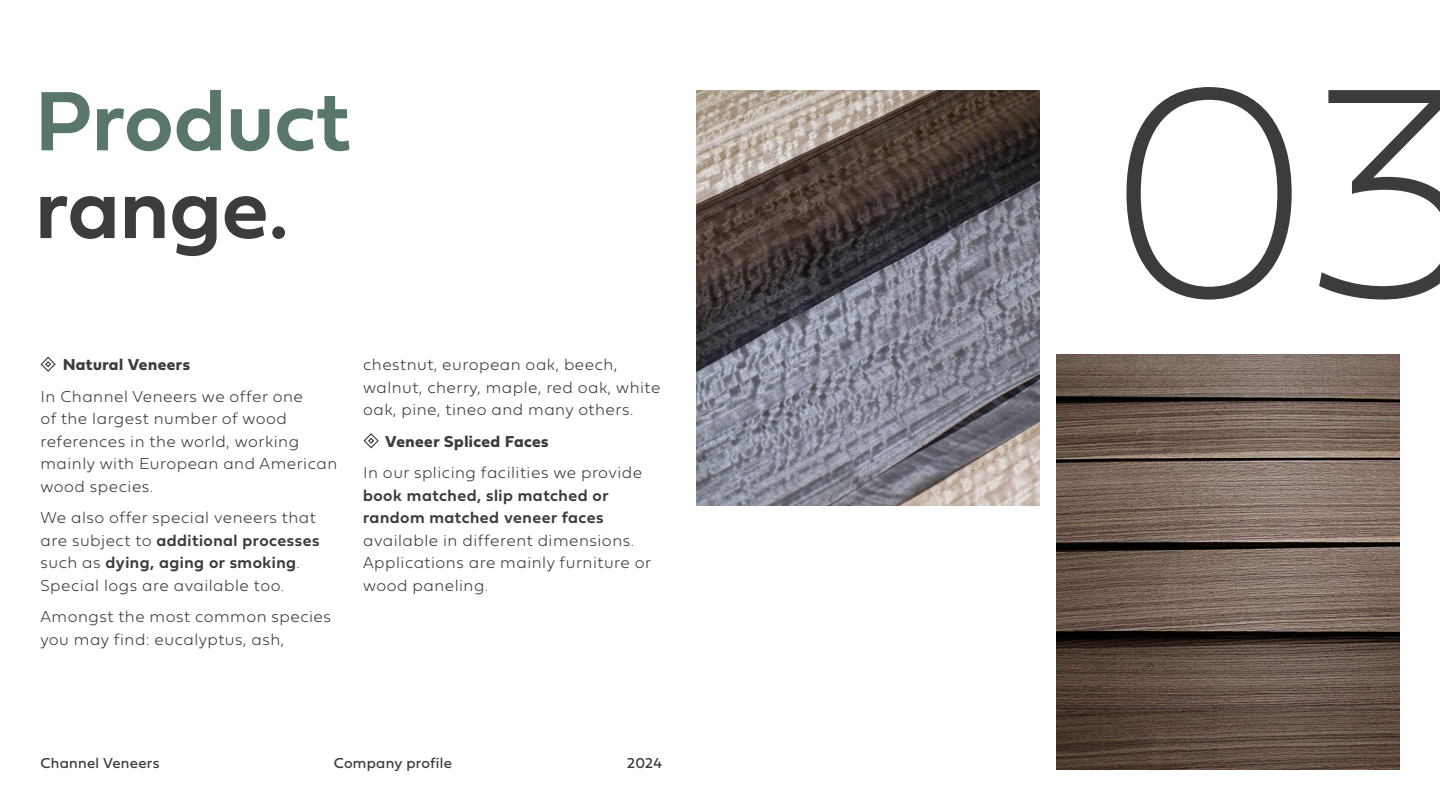
<style>
.page{position:relative;width:1440px;height:810px;background:#fff}
.page>*{position:absolute;margin:0;border:0;box-sizing:border-box;transform-origin:0 0}
.t1{font:311.25px "Fieldwork Geo Hair";color:#3c3c3b}
.t2{font:87.75px "Fieldwork Geo Demibold";color:#597768}
.t3{font:87.75px "Fieldwork Geo Demibold";color:#3c3c3b}
.t4{font:100 16.5px/22.5px "Fieldwork Geo";letter-spacing:.03em;color:#3c3c3b}
.t5{font:16.5px/22.5px "Fieldwork Geo Demibold";letter-spacing:.03em;color:#3c3c3b}
.t6{font:16.5px "Fieldwork Geo Bold";letter-spacing:.03em;color:#3c3c3b}
.t7{font:15px "Fieldwork Geo Regular";letter-spacing:.02em;color:#3c3c3b}
.s1{font-family:"Fieldwork Geo";font-weight:100}
</style>
<div class="page">
<svg style="left:40px;top:356px;width:16px;height:16px"></svg>
<svg style="left:363px;top:433px;width:16px;height:16px"></svg>
<img style="left:1056px;top:354px;width:344px;height:416px">
<img style="left:697px;top:90px;width:343px;height:416px">
<h2 class="t2" style="left:35px;top:52px;width:317px">Product</h2>
<h2 class="t3" style="left:35px;top:140px;width:255px">range.</h2>
<p class="t6" style="left:63px;top:352px;width:129px">Natural Veneers</p>
<p class="t4" style="left:40px;top:384px;width:298px">In Channel Veneers we offer one<br>of the largest number of wood references in the world, working mainly with European and American wood species.</p>
<p class="t4" style="left:40px;top:506px;width:277px">We also offer special veneers that</p>
<p class="t5" style="left:40px;top:528px;width:280px"><span class="s1">are subject to</span> additional processes <span class="s1">such as</span> dying, aging or smoking<span class="s1">.</span></p>
<p class="t4" style="left:40px;top:569px;width:292px;line-height:31.5px">Special logs are available too.<br>Amongst the most common species</p>
<p class="t4" style="left:40px;top:627px;width:245px">you may find: eucalyptus, ash,</p>
<p class="t4" style="left:363px;top:353px;width:299px">chestnut, european oak, beech, walnut, cherry, maple, red oak, white oak, pine, tineo and many others.</p>
<p class="t6" style="left:385px;top:428px;width:165px">Veneer Spliced Faces</p>
<p class="t4" style="left:363px;top:461px;width:281px">In our splicing facilities we provide</p>
<p class="t5" style="left:363px;top:483px;width:247px">book matched, slip matched or random matched veneer faces</p>
<p class="t4" style="left:363px;top:528px;width:290px">available in different dimensions.<br>Applications are mainly furniture or wood paneling.</p>
<p class="t7" style="left:40px;top:751px;width:120px">Channel Veneers</p>
<p class="t7" style="left:334px;top:751px;width:120px">Company profile</p>
<p class="t7" style="left:627px;top:751px;width:36px">2024</p>
<h1 class="t1" style="left:1105px;top:-55px;width:378px">03</h1>
</div>
